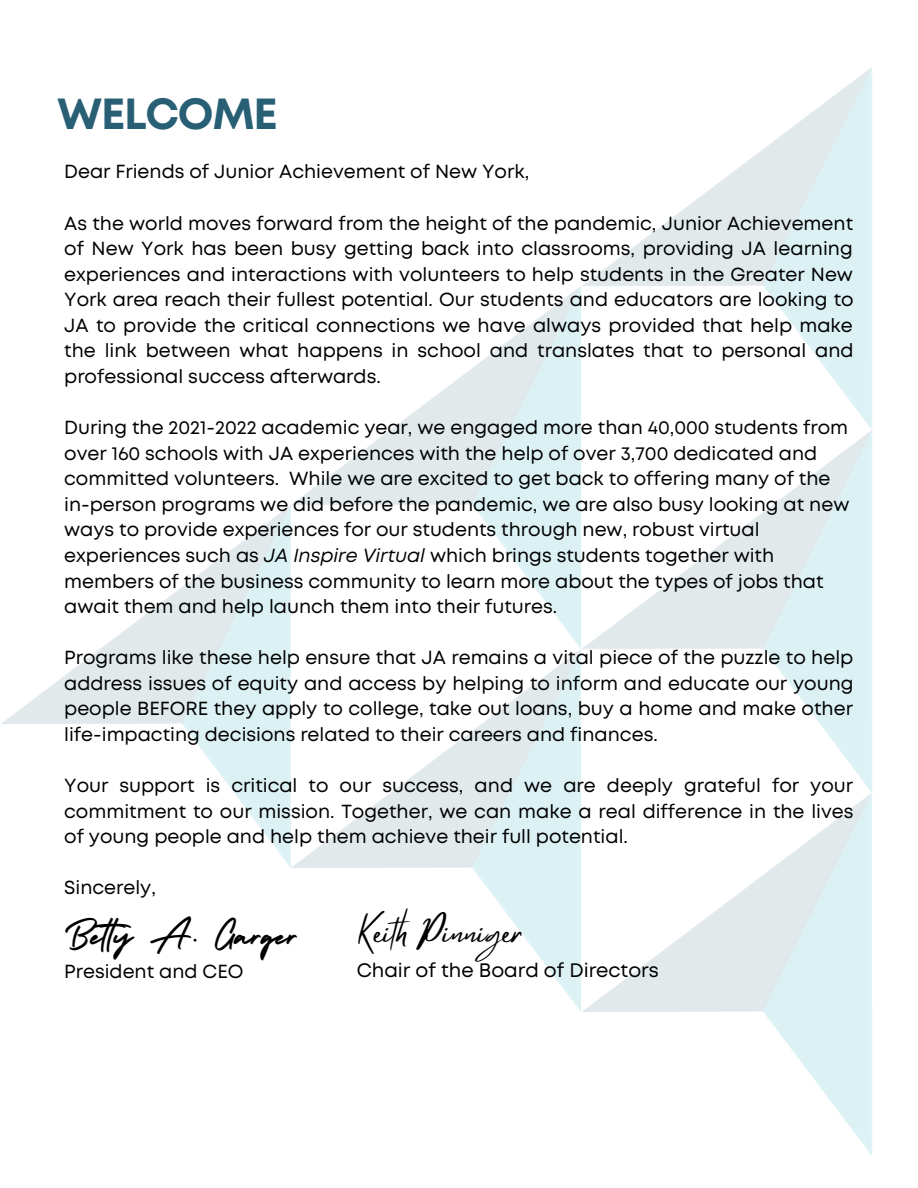
<style>
.page{position:relative;width:918px;height:1188px;background:#fff}
.page>*{position:absolute;margin:0;border:0;box-sizing:border-box;transform-origin:0 0}
.t1{font:700 43.5px "Mont";letter-spacing:-.03em;color:#285f74}
.t2{font:42px "Holiday";color:#000}
.t3{font:31.95px "Mistrully";color:#000}
.t4{font:19.5px "Mont";color:#000}
.t5{font:18.9px/25.5px "Mont";color:#000;text-align:justify}
.s1{font-style:italic}
</style>
<div class="page">
<img style="left:1px;top:67px;width:871px;height:1089px">
<p class="t1" style="left:57px;top:98px;width:222px">WELCOME</p>
<p class="t5" style="left:64px;top:160px;width:467px">Dear Friends of Junior Achievement of New York,</p>
<p class="t5" style="left:64px;top:212px;width:791px">As the world moves forward from the height of the pandemic, Junior Achievement of New York has been busy getting back into classrooms, providing JA learning experiences and interactions with volunteers to help students in the Greater New York area reach their fullest potential. Our students and educators are looking to JA to provide the critical connections we have always provided that help make the link between what happens in school and translates that to personal and professional success afterwards.</p>
<p class="t5" style="left:64px;top:416px;width:787px;text-align:left">During the 2021-2022 academic year, we engaged more than 40,000 students from over 160 schools with JA experiences with the help of over 3,700 dedicated and committed volunteers. While we are excited to get back to offering many of the in-person programs we did before the pandemic, we are also busy looking at new ways to provide experiences for our students through new, robust virtual experiences such as <span class="s1">JA Inspire Virtual</span> which brings students together with members of the business community to learn more about the types of jobs that await them and help launch them into their futures.</p>
<p class="t5" style="left:64px;top:646px;width:791px">Programs like these help ensure that JA remains a vital piece of the puzzle to help address issues of equity and access by helping to inform and educate our young people BEFORE they apply to college, take out loans, buy a home and make other life-impacting decisions related to their careers and finances.</p>
<p class="t5" style="left:64px;top:774px;width:791px">Your support is critical to our success, and we are deeply grateful for your commitment to our mission. Together, we can make a real difference in the lives of young people and help them achieve their full potential.</p>
<p class="t5" style="left:64px;top:876px;width:93px">Sincerely,</p>
<p class="t2" style="left:64px;top:902px;width:237px">Bety A. Garger</p>
<p class="t5" style="left:64px;top:960px;width:181px">President and CEO</p>
<p class="t3" style="left:357px;top:907px;width:168px">Keith Pinniger</p>
<p class="t4" style="left:357px;top:962px;width:304px">Chair of the Board of Directors</p>
</div>
